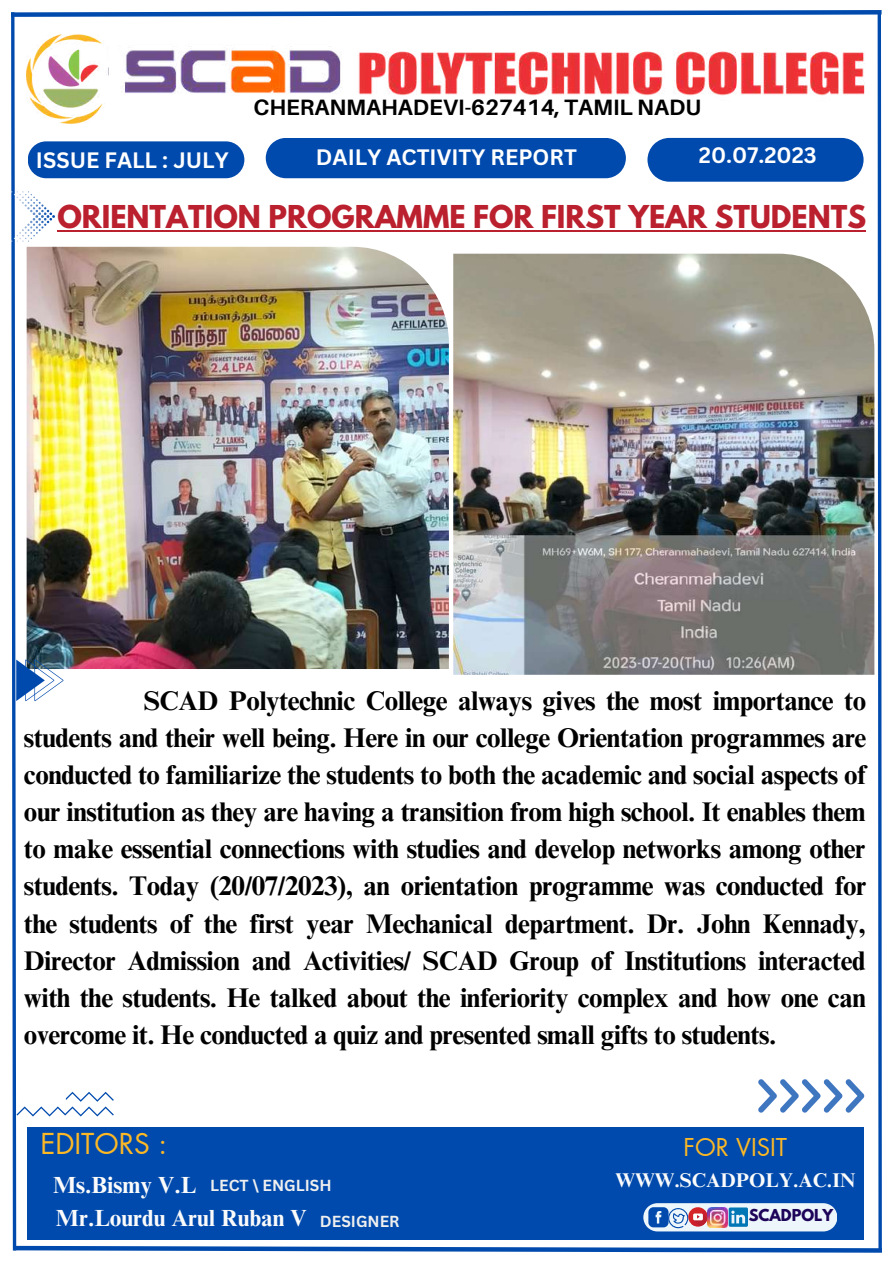
<style>
.page{position:relative;width:893px;height:1264px;background:#fff}
.page>*{position:absolute;margin:0;border:0;box-sizing:border-box;transform-origin:0 0}
.t1{font:28.2px "Futura LT Pro";color:#fcb825}
.t2{font:700 27.9px "League Spartan";color:#ba202e}
.t3{font:700 27px/37px "Times NRMT Pro";letter-spacing:-.015em;color:#000;text-align:justify}
.t4{font:24px "Futura LT Pro";color:#fcb825}
.t5{font:700 23.25px/33.3px "Times NRMT Pro";color:#fbfbfb}
.t6{font:700 22.2px "Aileron";color:#000}
.t7{font:700 21.75px "Canva Sans";color:#fff}
.t8{font:700 19.8px "Times NRMT Pro";color:#fbfbfb}
.t9{font:700 15.6px "Canva Sans";color:#efefef}
.t10{font:700 14.55px "League Spartan";color:#1d0459}
</style>
<div class="page">
<img style="left:11px;top:10px;width:871px;height:1243px">
<hr style="left:57px;top:230px;width:809px;height:2px;background:#ba202e">
<p class="t6" style="left:253px;top:93px;width:449px">CHERANMAHADEVI-627414, TAMIL NADU</p>
<p class="t7" style="left:36px;top:144px;width:194px">ISSUE FALL : JULY</p>
<p class="t7" style="left:316px;top:141px;width:262px">DAILY ACTIVITY REPORT</p>
<p class="t7" style="left:699px;top:140px;width:119px">20.07.2023</p>
<p class="t2" style="left:57px;top:203px;width:810px">ORIENTATION PROGRAMME FOR FIRST YEAR STUDENTS</p>
<p class="t3" style="left:24px;top:685px;width:844px;text-indent:120px">SCAD Polytechnic College always gives the most importance to students and their well being. Here in our college Orientation programmes are conducted to familiarize the students to both the academic and social aspects of our institution as they are having a transition from high school. It enables them to make essential connections with studies and develop networks among other students. Today (20/07/2023), an orientation programme was conducted for the students of the first year Mechanical department. Dr. John Kennady, Director Admission and Activities/ SCAD Group of Institutions interacted with the students. He talked about the inferiority complex and how one can overcome it. He conducted a quiz and presented small gifts to students.</p>
<p class="t1" style="left:40px;top:1130px;width:128px">EDITORS :</p>
<p class="t5" style="left:53px;top:1171px;width:255px">Ms.Bismy V.L<br>Mr.Lourdu Arul Ruban V</p>
<p class="t9" style="left:210px;top:1174px;width:123px">LECT \ ENGLISH</p>
<p class="t9" style="left:320px;top:1210px;width:81px">DESIGNER</p>
<p class="t4" style="left:683px;top:1136px;width:105px">FOR VISIT</p>
<p class="t8" style="left:615px;top:1172px;width:241px">WWW.SCADPOLY.AC.IN</p>
<p class="t10" style="left:748px;top:1208px;width:86px">SCADPOLY</p>
</div>
